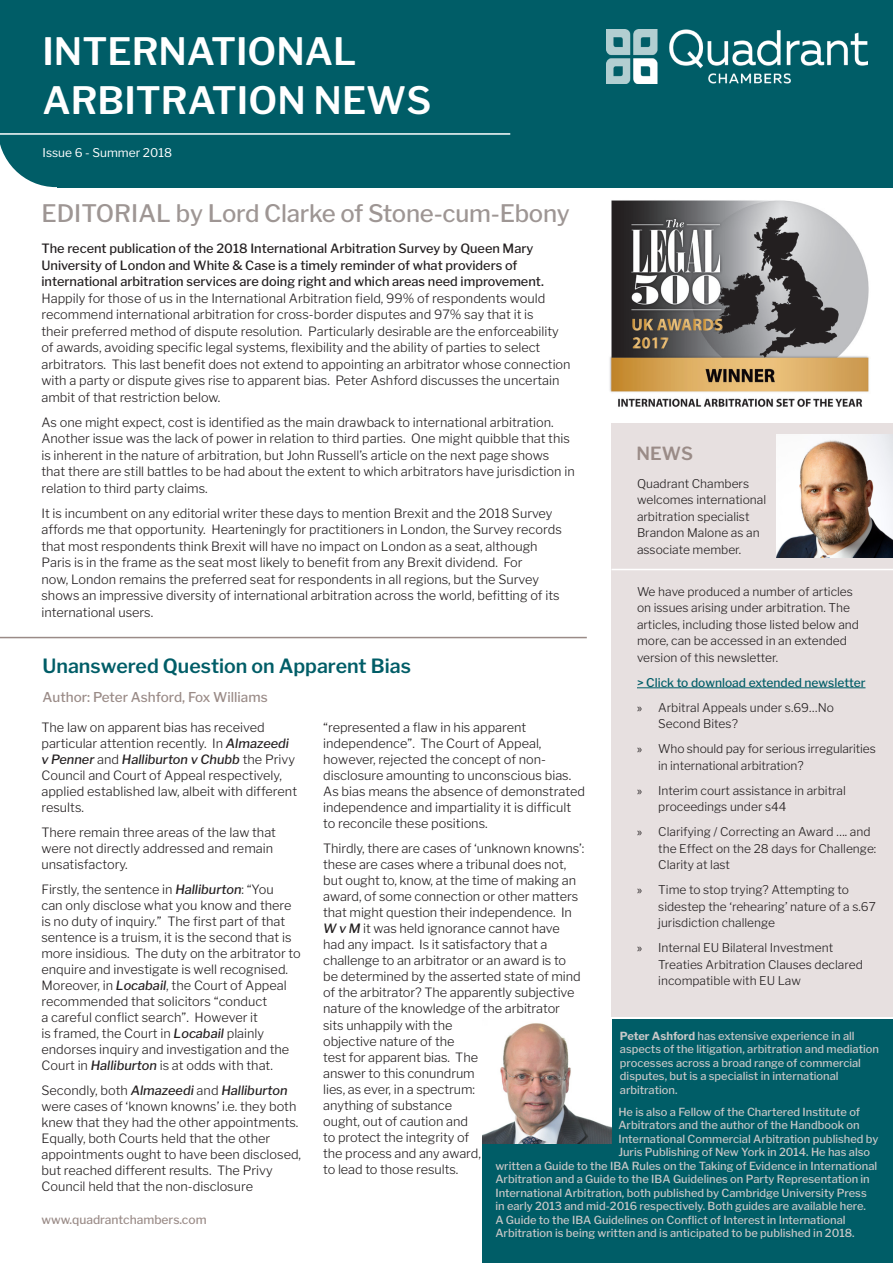
<style>
.page{position:relative;width:893px;height:1263px;background:#fff}
.page>*{position:absolute;margin:0;border:0;box-sizing:border-box;transform-origin:0 0}
.Banner_Heading{font:600 37.5px "Libre Franklin";color:#fff}
.Banner_Sub-heading{font:500 24px "Libre Franklin";letter-spacing:-.01em;color:#9e9694}
.Banner_Sub-heading-2{font:600 19.5px "Libre Franklin";color:#005d67}
.Banner_Sub-heading-3{font:600 18px "Libre Franklin";color:#9a8b87}
.Banner_Sub-heading-4{font:500 13.5px "Libre Franklin";color:#9a8b87}
.Body{font:300 12.75px/16px "Libre Franklin";color:#231f20}
.Body-2{font:300 12px/16.5px "Libre Franklin";color:#231f20}
.Body-3{font:500 12px "Libre Franklin";color:#005d67}
.t1{font:500 12px "Libre Franklin";color:#9a8b87}
.t2{font:12px "Libre Franklin";color:#fff}
.t3{font:500 11.1px/13.5px "Libre Franklin";color:#cac8c8}
.s1{font-weight:500}
.s2{font-family:"Myriad Pro";font-weight:400}
.s3{font-weight:500;font-style:italic}
.s4{font-weight:700}
</style>
<div class="page">
<div style="left:483px;top:1019px;width:410px;height:244px;background:#005d67"></div>
<div style="left:57px;top:0;width:836px;height:187px;background:#005d67"></div>
<svg style="left:0;top:135px;width:57px;height:52px"></svg>
<div style="left:0;top:0;width:69px;height:135px;background:#005d67"></div>
<img style="left:607px;top:30px;width:260px;height:54px">
<hr style="left:0;top:133px;width:510px;height:2px;background:#fff">
<div style="left:611px;top:423px;width:282px;height:593px;background:#e7e0e0"></div>
<hr style="left:0;top:637px;width:587px;height:1px;background:#9a8b87">
<img style="left:609px;top:200px;width:260px;height:207px">
<hr style="left:611px;top:569px;width:282px;height:1px;background:#fff">
<img style="left:483px;top:1019px;width:128px;height:124px">
<hr style="left:637px;top:687px;width:228px;height:1px;background:#005d67">
<img style="left:777px;top:435px;width:116px;height:122px">
<p class="Banner_Heading" style="left:43px;top:29px;width:315px">INTERNATIONAL</p>
<p class="Banner_Heading" style="left:43px;top:78px;width:390px">ARBITRATION NEWS</p>
<p class="t2" style="left:43px;top:145px;width:131px">Issue 6 - Summer 2018</p>
<p class="Banner_Sub-heading" style="left:41px;top:199px;width:530px">EDITORIAL by Lord Clarke of Stone-cum-Ebony</p>
<p class="Body" style="left:41px;top:240px;width:531px;line-height:16.5px"><span class="s1">The recent publication of the 2018 International Arbitration Survey by Queen Mary University of London and White &amp; Case is a timely reminder of what providers of international arbitration services are doing right and which areas need improvement.<br></span>Happily for those of us in the International Arbitration field, 99% of respondents would recommend international arbitration for cross-border disputes and 97% say that it is<br>their preferred method of dispute resolution. Particularly desirable are the enforceability of awards, avoiding specific legal systems, flexibility and the ability of parties to select arbitrators. This last benefit does not extend to appointing an arbitrator whose connection with a party or dispute gives rise to apparent bias. Peter Ashford discusses the uncertain ambit of that restriction below.</p>
<p class="Body" style="left:41px;top:414px;width:535px;line-height:16.5px">As one might expect, cost is identified as the main drawback to international arbitration.<br>Another issue was the lack of power in relation to third parties. One might quibble that this is inherent in the nature of arbitration, but John Russell’s article on the next page shows that there are still battles to be had about the extent to which arbitrators have jurisdiction in relation to third party claims.</p>
<p class="Body" style="left:41px;top:505px;width:522px;line-height:16.5px">It is incumbent on any editorial writer these days to mention Brexit and the 2018 Survey affords me that opportunity. Hearteningly for practitioners in London, the Survey records that most respondents think Brexit will have no impact on London as a seat, although Paris is in the frame as the seat most likely to benefit from any Brexit dividend. For<br>now, London remains the preferred seat for respondents in all regions, but the Survey shows an impressive diversity of international arbitration across the world, befitting of its international users.</p>
<p class="Banner_Sub-heading-3" style="left:637px;top:442px;width:58px">NEWS</p>
<p class="Body-2" style="left:637px;top:475px;width:131px">Quadrant Chambers welcomes international arbitration specialist<br>Brandon Malone as an associate member.</p>
<p class="Body-2" style="left:637px;top:583px;width:224px">We have produced a number of articles on issues arising under arbitration. The articles, including those listed below and more, can be accessed in an extended version of this newsletter.</p>
<p class="Body-3" style="left:637px;top:675px;width:230px">&gt; Click to download extended newsletter</p>
<p class="Body-2" style="left:658px;top:699px;width:177px;text-indent:-21px"><span class="s2">»</span> Arbitral Appeals under s.69…No<br>Second Bites?</p>
<p class="Body-2" style="left:658px;top:741px;width:219px;text-indent:-21px"><span class="s2">»</span> Who should pay for serious irregularities in international arbitration?</p>
<p class="Body-2" style="left:658px;top:782px;width:189px;text-indent:-21px"><span class="s2">»</span> Interim court assistance in arbitral proceedings under s44</p>
<p class="Body-2" style="left:658px;top:824px;width:220px;text-indent:-21px"><span class="s2">»</span> Clarifying / Correcting an Award …. and the Effect on the 28 days for Challenge:<br>Clarity at last</p>
<p class="Body-2" style="left:658px;top:882px;width:219px;text-indent:-21px"><span class="s2">»</span> Time to stop trying? Attempting to sidestep the ‘rehearing’ nature of a s.67 jurisdiction challenge</p>
<p class="Body-2" style="left:658px;top:940px;width:206px;text-indent:-21px"><span class="s2">»</span> Internal EU Bilateral Investment<br>Treaties Arbitration Clauses declared incompatible with EU Law</p>
<p class="Banner_Sub-heading-2" style="left:43px;top:654px;width:370px">Unanswered Question on Apparent Bias</p>
<p class="Banner_Sub-heading-4" style="left:43px;top:689px;width:227px">Author: Peter Ashford, Fox Williams</p>
<p class="Body" style="left:41px;top:719px;width:257px">The law on apparent bias has received particular attention recently. In <span class="s3">Almazeedi v Penner</span> and <span class="s3">Halliburton v Chubb</span> the Privy Council and Court of Appeal respectively, applied established law, albeit with different results.</p>
<p class="Body" style="left:41px;top:824px;width:236px">There remain three areas of the law that were not directly addressed and remain unsatisfactory.</p>
<p class="Body" style="left:41px;top:881px;width:261px">Firstly, the sentence in <span class="s3">Halliburton</span>: “You<br>can only disclose what you know and there is no duty of inquiry.” The first part of that sentence is a truism, it is the second that is more insidious. The duty on the arbitrator to enquire and investigate is well recognised.<br>Moreover, in <span class="s3">Locabail</span>, the Court of Appeal recommended that solicitors “conduct<br>a careful conflict search”. However it<br>is framed, the Court in <span class="s3">Locabail</span> plainly endorses inquiry and investigation and the Court in <span class="s3">Halliburton</span> is at odds with that.</p>
<p class="Body" style="left:41px;top:1082px;width:261px">Secondly, both <span class="s3">Almazeedi</span> and <span class="s3">Halliburton </span>were cases of ‘known knowns’ i.e. they both knew that they had the other appointments.<br>Equally, both Courts held that the other appointments ought to have been disclosed, but reached different results. The Privy Council held that the non-disclosure</p>
<p class="Body" style="left:323px;top:719px;width:263px">“represented a flaw in his apparent independence”. The Court of Appeal, however, rejected the concept of non&shy;disclosure amounting to unconscious bias.<br>As bias means the absence of demonstrated independence and impartiality it is difficult to reconcile these positions.</p>
<p class="Body" style="left:323px;top:840px;width:263px">Thirdly, there are cases of ‘unknown knowns’: these are cases where a tribunal does not, but ought to, know, at the time of making an award, of some connection or other matters that might question their independence. In <span class="s3">W v M</span> it was held ignorance cannot have had any impact. Is it satisfactory that a challenge to an arbitrator or an award is to<br>be determined by the asserted state of mind of the arbitrator? The apparently subjective nature of the knowledge of the arbitrator<br>sits unhappily with the<br>objective nature of the<br>test for apparent bias. The<br>answer to this conundrum<br>lies, as ever, in a spectrum:<br>anything of substance<br>ought, out of caution and<br>to protect the integrity of<br>the process and any award,<br>to lead to those results.</p>
<p class="t3" style="left:620px;top:1029px;width:261px"><span class="s4">Peter Ashford</span> has extensive experience in all aspects of the litigation, arbitration and mediation processes across a broad range of commercial disputes, but is a specialist in international arbitration.</p>
<p class="t3" style="left:618px;top:1105px;width:243px">He is also a Fellow of the Chartered Institute of</p>
<p class="t3" style="left:618px;top:1118px;width:243px">Arbitrators and the author of the Handbook on</p>
<p class="t3" style="left:618px;top:1132px;width:262px">International Commercial Arbitration published by</p>
<p class="t3" style="left:618px;top:1145px;width:253px">Juris Publishing of New York in 2014. He has also</p>
<p class="t3" style="left:495px;top:1159px;width:383px">written a Guide to the IBA Rules on the Taking of Evidence in International</p>
<p class="t3" style="left:495px;top:1172px;width:376px">Arbitration and a Guide to the IBA Guidelines on Party Representation in</p>
<p class="t3" style="left:495px;top:1186px;width:373px">International Arbitration, both published by Cambridge University Press</p>
<p class="t3" style="left:495px;top:1199px;width:372px">in early 2013 and mid-2016 respectively. Both guides are available here.</p>
<p class="t3" style="left:495px;top:1213px;width:352px">A Guide to the IBA Guidelines on Conflict of Interest in International</p>
<p class="t3" style="left:495px;top:1226px;width:361px">Arbitration is being written and is anticipated to be published in 2018.</p>
<p class="t1" style="left:41px;top:1213px;width:167px">www.quadrantchambers.com</p>
</div>
